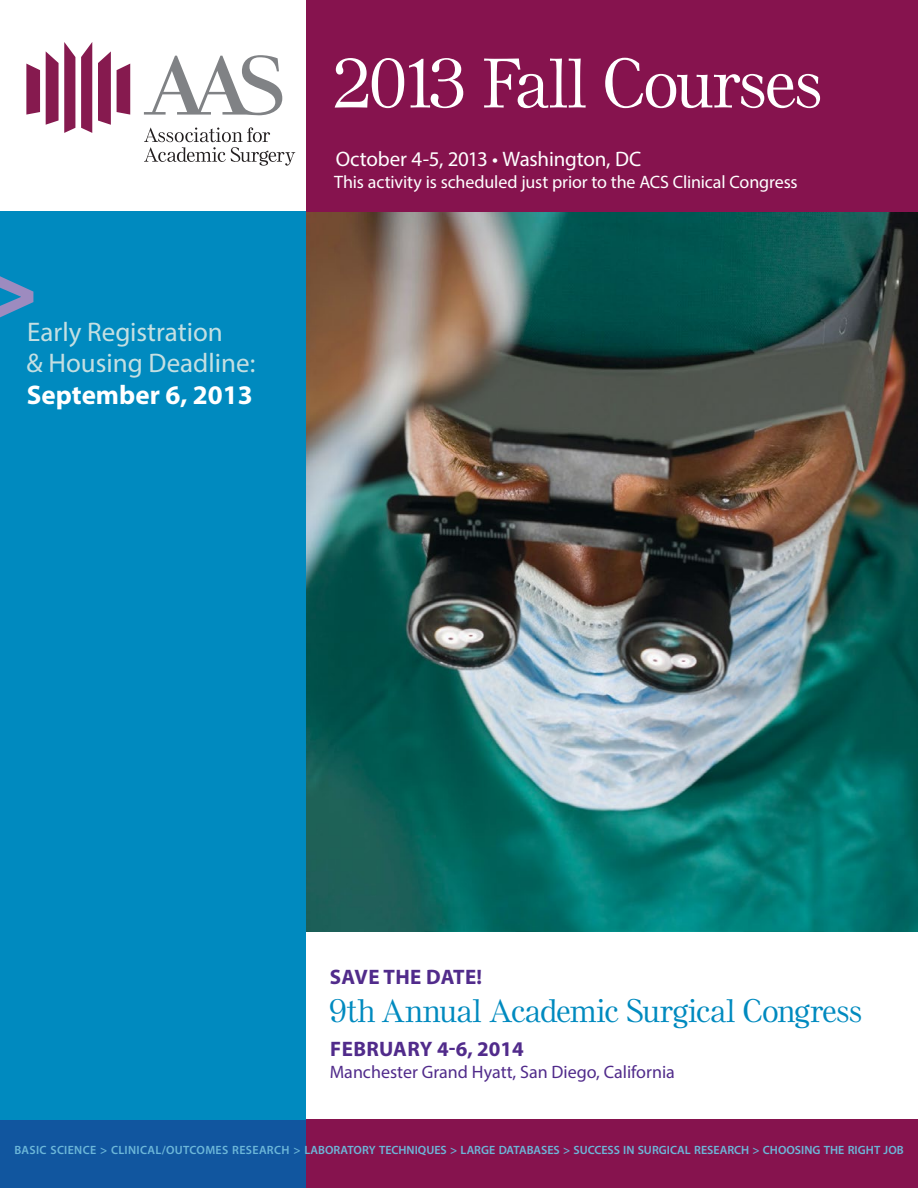
<style>
.page{position:relative;width:918px;height:1188px;background:#fff}
.page>*{position:absolute;margin:0;border:0;box-sizing:border-box;transform-origin:0 0}
.t1{font:700 114px "Myriad Pro";color:#9d8bbf}
.t2{font:500 67.2px "Else NPL";letter-spacing:-.015em;color:#fff}
.t3{font:500 31.5px "Else NPL";letter-spacing:-.005em;color:#008abf}
.t4{font:27px/31.5px "Myriad Pro";color:#c4dfe2}
.t5{font:700 27px "Myriad Pro";color:#fff}
.t6{font:21px "Myriad Pro";letter-spacing:-.01em;color:#fff}
.t7{font:700 21px "Myriad Pro";letter-spacing:.015em;color:#512b8b}
.t8{font:18px "Myriad Pro";letter-spacing:-.01em;color:#fff}
.t9{font:18px "Myriad Pro";color:#512b8b}
.t10{font:600 12px "Myriad Pro";letter-spacing:.005em;color:#6cb7d9}
</style>
<div class="page">
<img style="left:306px;top:212px;width:612px;height:720px">
<div style="left:306px;top:0;width:612px;height:212px;background:#86134e"></div>
<svg style="left:144px;top:127px;width:151px;height:39px"></svg>
<svg style="left:81px;top:42px;width:11px;height:91px"></svg>
<svg style="left:98px;top:51px;width:13px;height:74px"></svg>
<svg style="left:117px;top:64px;width:13px;height:51px"></svg>
<svg style="left:46px;top:42px;width:29px;height:91px"></svg>
<svg style="left:27px;top:64px;width:13px;height:51px"></svg>
<svg style="left:144px;top:55px;width:138px;height:60px"></svg>
<div style="left:0;top:212px;width:306px;height:976px;background:#008abf"></div>
<div style="left:306px;top:1120px;width:612px;height:68px;background:#86134e"></div>
<div style="left:0;top:1120px;width:306px;height:68px;background:#11569f"></div>
<p class="t2" style="left:334px;top:43px;width:490px">2013 Fall Courses</p>
<h1 class="t1" style="left:-28px;top:214px;width:69px">&gt;</h1>
<p class="t4" style="left:26px;top:315px;width:230px">Early Registration<br>&amp; Housing Deadline:</p>
<p class="t5" style="left:27px;top:377px;width:228px">September 6, 2013</p>
<p class="t6" style="left:336px;top:146px;width:307px">October 4-5, 2013 • Washington, DC</p>
<p class="t8" style="left:334px;top:171px;width:465px">This activity is scheduled just prior to the ACS Clinical Congress</p>
<p class="t7" style="left:330px;top:963px;width:154px">SAVE THE DATE!</p>
<p class="t3" style="left:329px;top:992px;width:534px">9th Annual Academic Surgical Congress</p>
<p class="t7" style="left:330px;top:1035px;width:195px">FEBRUARY 4-6, 2014</p>
<p class="t9" style="left:330px;top:1061px;width:347px">Manchester Grand Hyatt, San Diego, California</p>
<p class="t10" style="left:14px;top:1142px;width:891px">BASIC SCIENCE &gt; CLINICAL/OUTCOMES RESEARCH &gt; LABORATORY TECHNIQUES &gt; LARGE DATABASES &gt; SUCCESS IN SURGICAL RESEARCH &gt; CHOOSING THE RIGHT JOB</p>
</div>
